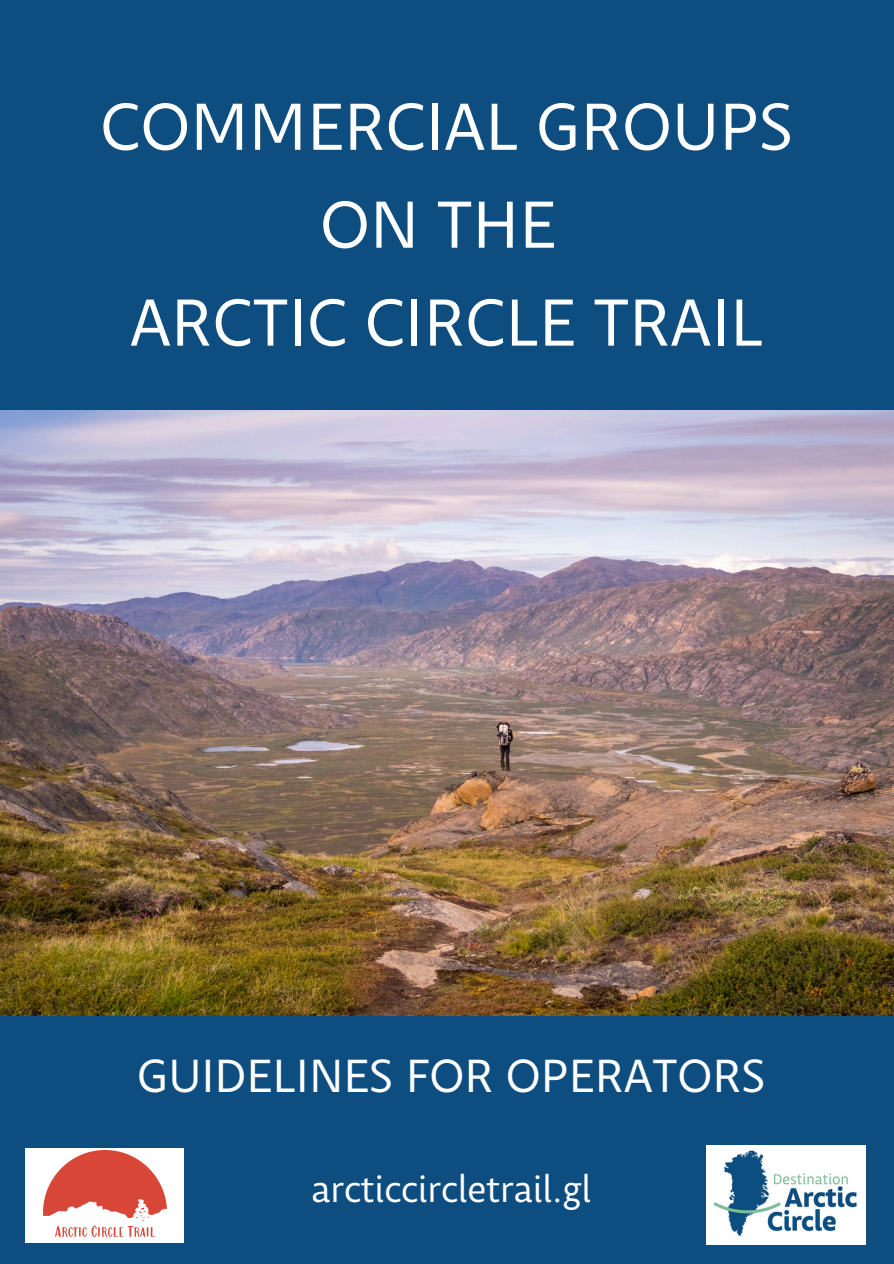
<style>
.page{position:relative;width:894px;height:1264px;background:#fff}
.page>*{position:absolute;margin:0;border:0;box-sizing:border-box;transform-origin:0 0}
.t1{font:70.65px/97.8px "Obliqua ITC Pro";color:#fff;text-align:center}
.t2{font:49.5px "Obliqua ITC Pro";color:#fff}
.t3{font:37.5px "Obliqua ITC Pro";color:#fff}
</style>
<div class="page">
<div style="left:0;top:0;width:893px;height:1263px;background:#0d4d80"></div>
<div style="left:706px;top:1145px;width:158px;height:99px;background:#fff"></div>
<img style="left:713px;top:1150px;width:143px;height:85px">
<div style="left:25px;top:1148px;width:159px;height:95px;background:#fff"></div>
<img style="left:43px;top:1150px;width:123px;height:86px">
<img style="left:0;top:410px;width:893px;height:605px">
<h1 class="t1" style="left:100px;top:80px;width:694px">COMMERCIAL GROUPS<br>ON THE<br>ARCTIC CIRCLE TRAIL</h1>
<p class="t2" style="left:137px;top:1046px;width:629px">GUIDELINES FOR OPERATORS</p>
<h2 class="t3" style="left:311px;top:1167px;width:281px">arcticcircletrail.gl</h2>
</div>
